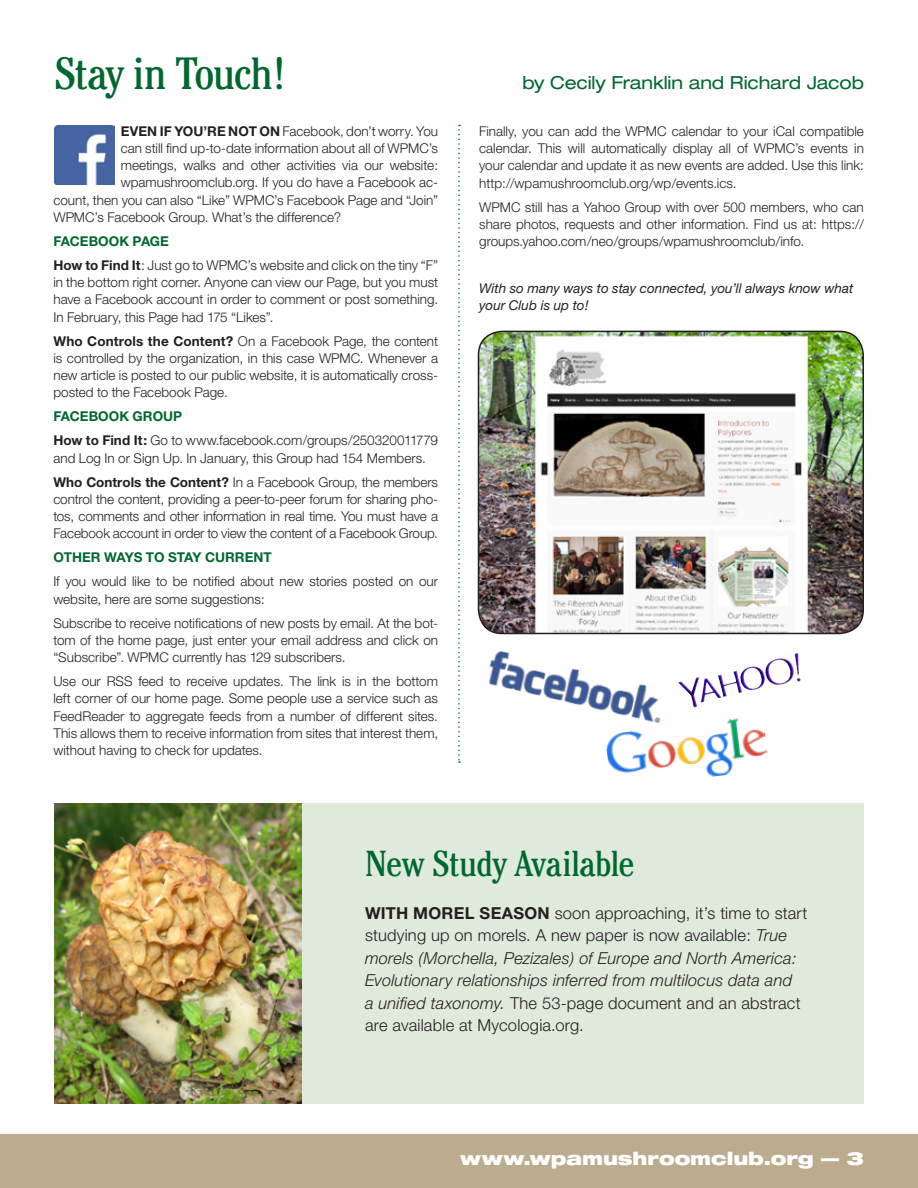
<style>
.page{position:relative;width:918px;height:1188px;background:#fff}
.page>*{position:absolute;margin:0;border:0;box-sizing:border-box;transform-origin:0 0}
.t1{font:condensed 45px "Cheltenham";letter-spacing:-.03em;color:#00672f}
.t2{font:condensed 36px "Cheltenham";letter-spacing:-.01em;color:#00672f}
.t3{font:expanded 18px "Helvetica Neue";letter-spacing:-.005em;color:#00672f}
.t4{font:900 expanded 18px "Helvetica Neue";color:#fff}
.t5{font:300 16.5px/22.5px "Helvetica Neue";letter-spacing:.01em;color:#231f20}
.t6{font:300 13.5px/17.2px "Helvetica Neue";color:#231f20;text-align:justify}
.t7{font:italic 13.5px/16.5px "Helvetica Neue";color:#231f20}
.t8{font:700 13.5px "Helvetica Neue";letter-spacing:-.005em;color:#00672f}
.s1{font-weight:700}
.s2{font-weight:700;color:#00672f}
.s3{font-style:italic}
</style>
<div class="page">
<div style="left:0;top:1134px;width:918px;height:54px;background:#bdab8e"></div>
<svg style="left:458px;top:125px;width:2px;height:638px"></svg>
<div style="left:54px;top:803px;width:810px;height:301px;background:#e0eadb"></div>
<img style="left:54px;top:803px;width:248px;height:301px">
<img style="left:55px;top:125px;width:59px;height:60px">
<img style="left:478px;top:331px;width:385px;height:302px">
<div style="left:478px;top:331px;width:386px;height:303px;border:2px solid #231f20;border-radius:24px"></div>
<img style="left:459px;top:621px;width:237px;height:131px">
<img style="left:605px;top:715px;width:163px;height:62px">
<img style="left:765px;top:653px;width:34px;height:32px">
<h1 class="t1" style="left:54px;top:47px;width:233px">Stay in Touch!</h1>
<p class="t6" style="left:121px;top:122px;width:319px"><span class="s1">EVEN IF YOU ’RE NOT O N</span> Facebook, don’t worry. You</p>
<p class="t6" style="left:121px;top:139px;width:319px">can still find up-to-date information about all of WPMC’s</p>
<p class="t6" style="left:121px;top:156px;width:319px">meetings, walks and other activities via our website:</p>
<p class="t6" style="left:121px;top:174px;width:319px">wpamushroomclub.org. If you do have a Facebook ac-</p>
<p class="t6" style="left:53px;top:191px;width:386px">count, then you can also “Like” WPMC’s Facebook Page and “Join”</p>
<p class="t6" style="left:53px;top:208px;width:289px">WPMC’s Facebook Group. What’s the difference?</p>
<p class="t6" style="left:53px;top:229px;width:386px;line-height:24px"><span class="s2">FACEBOO K PAGE<br></span><span class="s1">HOW TO FIND IT</span>: Just go to WPMC’s website and click on the tiny “F”</p>
<p class="t6" style="left:53px;top:273px;width:386px">in the bottom right corner. Anyone can view our Page, but you must have a Facebook account in order to comment or post something.<br>In February, this Page had 175 “Likes”.</p>
<p class="t6" style="left:53px;top:332px;width:386px"><span class="s1">WHO CONTROLS THE CONTENT?</span> On a Facebook Page, the content is controlled by the organization, in this case WPMC. Whenever a new article is posted to our public website, it is automatically cross&shy;posted to the Facebook Page.</p>
<p class="t6" style="left:53px;top:404px;width:386px;line-height:24px"><span class="s2">FACEBOOK GROU P<br></span><span class="s1">HOW TO FIND IT:</span> Go to www.facebook.com/groups/250320011779</p>
<p class="t6" style="left:53px;top:446px;width:386px;line-height:24px">and Log In or Sign Up. In January, this Group had 154 Members.<br><span class="s1">WHO CONTROLS THE CONTENT?</span> In a Facebook Group, the members</p>
<p class="t6" style="left:53px;top:490px;width:386px">control the content, providing a peer-to-peer forum for sharing pho&shy;tos, comments and other information in real time. You must have a Facebook account in order to view the content of a Facebook Group.</p>
<p class="t8" style="left:53px;top:549px;width:220px">OTHER WAYS TO STAY CU RRENT</p>
<p class="t6" style="left:53px;top:573px;width:386px">If you would like to be notified about new stories posted on our website, here are some suggestions:</p>
<p class="t6" style="left:53px;top:614px;width:386px">Subscribe to receive notifications of new posts by email. At the bot&shy;tom of the home page, just enter your email address and click on “Subscribe”. WPMC currently has 129 subscribers.</p>
<p class="t6" style="left:53px;top:673px;width:386px">Use our RSS feed to receive updates. The link is in the bottom left corner of our home page. Some people use a service such as FeedReader to aggregate feeds from a number of different sites.<br>This allows them to receive information from sites that interest them, without having to check for updates.</p>
<h3 class="t3" style="left:522px;top:72px;width:343px">by Cecily Franklin and Richard Jacob</h3>
<p class="t6" style="left:479px;top:122px;width:386px">Finally, you can add the WPMC calendar to your iCal compatible calendar. This will automatically display all of WPMC’s events in your calendar and update it as new events are added. Use this link: http://wpamushroomclub.org/wp/events.ics.</p>
<p class="t6" style="left:479px;top:198px;width:386px">WPMC still has a Yahoo Group with over 500 members, who can share photos, requests and other information. Find us at: https:// groups.yahoo.com/neo/groups/wpamushroomclub/info.</p>
<p class="t7" style="left:479px;top:280px;width:376px">With so many ways to stay connected, you’ll always know what your Club is up to!</p>
<h2 class="t2" style="left:365px;top:842px;width:271px">New Study Available</h2>
<p class="t5" style="left:365px;top:901px;width:444px"><span class="s1">WITH MO REL SEASO N</span> soon approaching, it’s time to start studying up on morels. A new paper is now available: <span class="s3">True morels (Morchella, Pezizales) of Europe and North America:<br>Evolutionary relationships inferred from multilocus data and<br>a unified taxonomy.</span> The 53-page document and an abstract are available at Mycologia.org.</p>
<h3 class="t4" style="left:460px;top:1147px;width:405px">www.wpamushroomclub.org — 3</h3>
</div>
